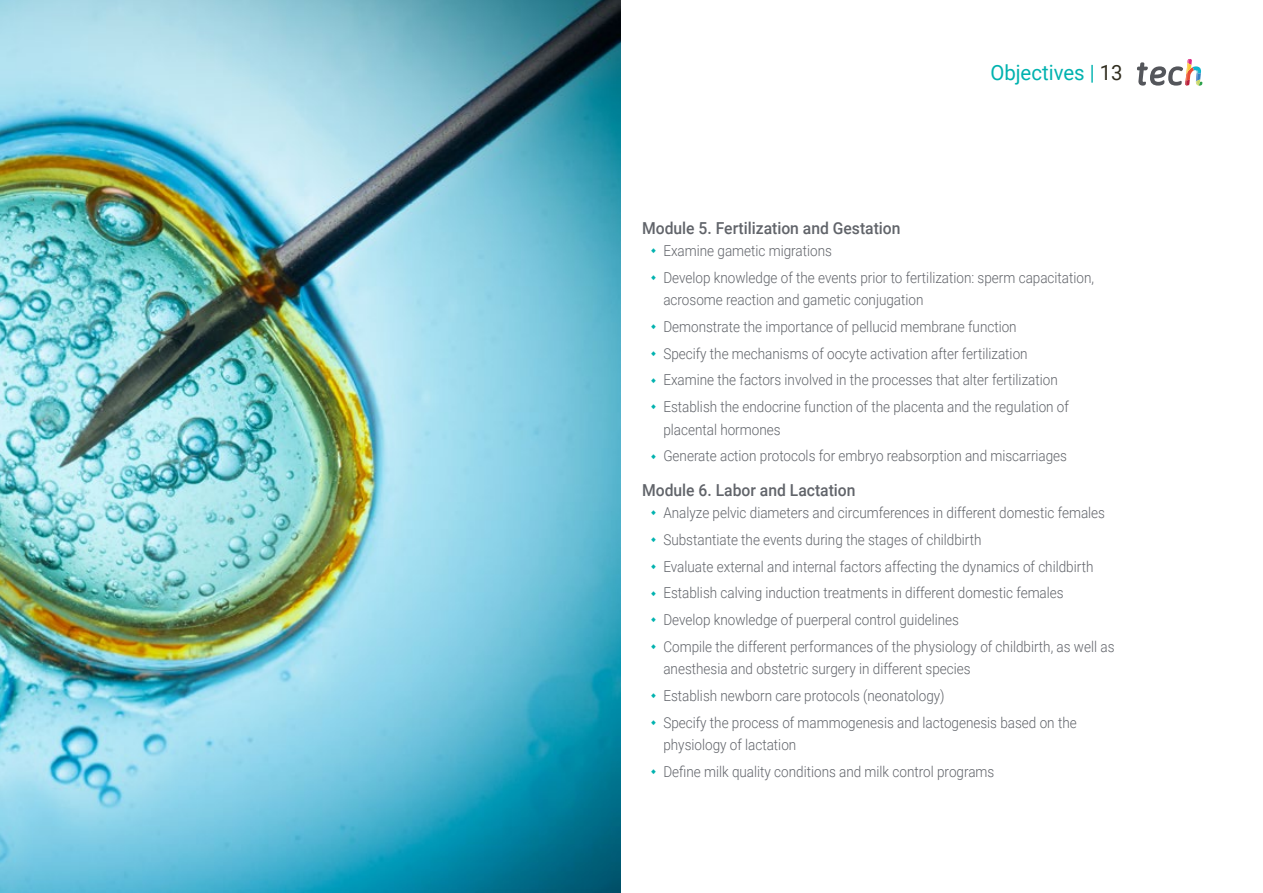
<style>
.page{position:relative;width:1263px;height:893px;background:#fff}
.page>*{position:absolute;margin:0;border:0;box-sizing:border-box;transform-origin:0 0}
.t1{font:21px "Roboto";color:#00b2af}
.t2{font:500 16.5px "Roboto";color:#61646a;scale:.95 1}
.t3{font:300 15px/26.7px "Roboto";color:#61646a;scale:.9 1}
.s1{color:#312e20}
</style>
<div class="page">
<img style="left:0;top:0;width:621px;height:893px">
<svg style="left:1137px;top:59px;width:65px;height:27px"></svg>
<h1 class="t1" style="left:990px;top:57px;width:134px">Objectives | <span class="s1">13</span></h1>
<p class="t2" style="left:642px;top:216px;width:274px">Module 5. Fertilization and Gestation</p>
<p class="t3" style="left:663px;top:237px;width:480px">Examine gametic migrations<br>Develop knowledge of the events prior to fertilization: sperm capacitation,</p>
<p class="t3" style="left:663px;top:286px;width:452px">acrosome reaction and gametic conjugation<br>Demonstrate the importance of pellucid membrane function<br>Specify the mechanisms of oocyte activation after fertilization Examine the factors involved in the processes that alter fertilization Establish the endocrine function of the placenta and the regulation of</p>
<p class="t3" style="left:663px;top:415px;width:450px">placental hormones<br>Generate action protocols for embryo reabsorption and miscarriages</p>
<p class="t2" style="left:642px;top:478px;width:226px">Module 6. Labor and Lactation</p>
<p class="t3" style="left:663px;top:499px;width:503px">Analyze pelvic diameters and circumferences in different domestic females Substantiate the events during the stages of childbirth<br>Evaluate external and internal factors affecting the dynamics of childbirth Establish calving induction treatments in different domestic females Develop knowledge of puerperal control guidelines<br>Compile the different performances of the physiology of childbirth, as well as</p>
<p class="t3" style="left:663px;top:655px;width:461px">anesthesia and obstetric surgery in different species<br>Establish newborn care protocols (neonatology)<br>Specify the process of mammogenesis and lactogenesis based on the</p>
<p class="t3" style="left:663px;top:731px;width:369px">physiology of lactation<br>Define milk quality conditions and milk control programs</p>
</div>
